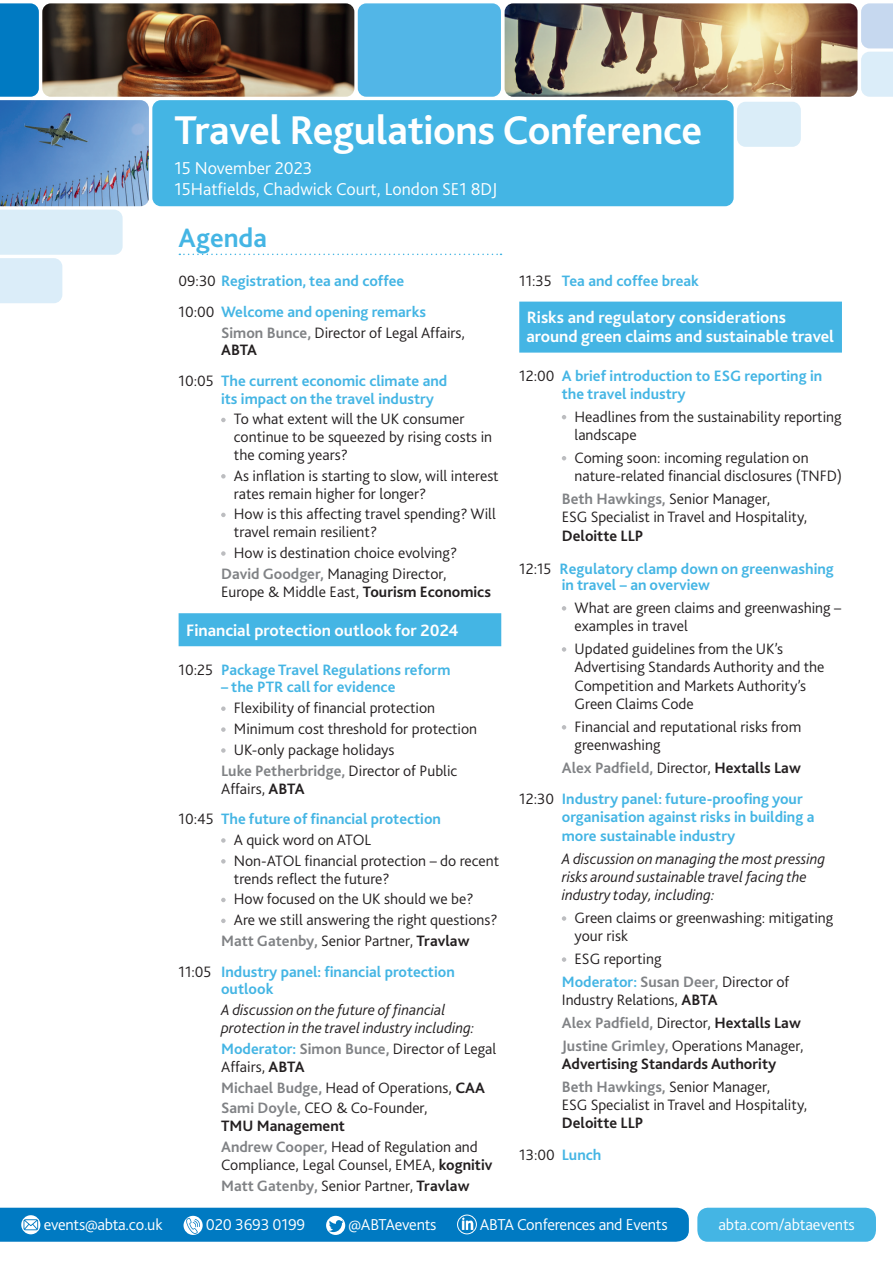
<style>
.page{position:relative;width:893px;height:1263px;background:#fff}
.page>*{position:absolute;margin:0;border:0;box-sizing:border-box;transform-origin:0 0}
.t1{font:700 42px "Bliss 2";letter-spacing:-.01em;color:#fff}
.t2{font:700 27.75px "Bliss 2";color:#44b5e4}
.t3{font:300 18px/21px "Bliss 2";color:#fff}
.t4{font:700 17.25px/20px "Bliss 2";color:#fff}
.t5{font:300 16.5px "Bliss 2";letter-spacing:-.015em;color:#fff}
.t6{font:300 15.75px/18.5px "Bliss 2";color:#231f20}
.t7{font:700 15.75px/30.5px "Bliss 2";color:#44b5e4}
.t8{font:italic 300 15.75px/18.5px "Bliss 2";color:#231f20}
.t9{font:700 15.75px/22.6px "Bliss 2";color:#231f20}
.t10{font:700 15.75px "Bliss 2";color:#808285}
.s1{font-weight:300;color:#231f20}
.s2{font-weight:700;color:#808285}
.s3{font-weight:700}
.s4{color:#231f20}
.s5{font-weight:700;color:#44b5e4}
.s6{color:#808285}
.s7{font-weight:300}
.s8{color:#44b5e4}
</style>
<div class="page">
<div style="left:358px;top:3px;width:143px;height:94px;background:#52b6e7;border-radius:9px"></div>
<div style="left:152px;top:100px;width:582px;height:106px;background:#44b5e4;border-radius:9px"></div>
<img style="left:505px;top:3px;width:352px;height:94px">
<svg style="left:179px;top:254px;width:322px;height:1px"></svg>
<svg style="left:861px;top:3px;width:32px;height:94px;background:#d3e4f4"></svg>
<div style="left:737px;top:102px;width:64px;height:45px;background:#daedf8;border-radius:9px"></div>
<img style="left:149px;top:3px;width:205px;height:94px">
<svg style="left:0;top:3px;width:149px;height:300px"></svg>
<img style="left:0;top:100px;width:149px;height:106px">
<div style="left:179px;top:613px;width:322px;height:33px;background:#44b5e4"></div>
<svg style="left:221px;top:418px;width:5px;height:4px"></svg>
<svg style="left:221px;top:474px;width:5px;height:5px"></svg>
<svg style="left:221px;top:513px;width:5px;height:4px"></svg>
<svg style="left:221px;top:551px;width:5px;height:5px"></svg>
<svg style="left:221px;top:706px;width:5px;height:5px"></svg>
<svg style="left:221px;top:727px;width:5px;height:5px"></svg>
<svg style="left:221px;top:748px;width:5px;height:5px"></svg>
<svg style="left:221px;top:838px;width:5px;height:5px"></svg>
<svg style="left:221px;top:859px;width:5px;height:5px"></svg>
<svg style="left:221px;top:898px;width:5px;height:4px"></svg>
<svg style="left:221px;top:919px;width:5px;height:4px"></svg>
<div style="left:519px;top:302px;width:323px;height:51px;background:#44b5e4"></div>
<svg style="left:562px;top:415px;width:4px;height:4px"></svg>
<svg style="left:562px;top:456px;width:4px;height:4px"></svg>
<svg style="left:562px;top:606px;width:4px;height:5px"></svg>
<svg style="left:562px;top:647px;width:4px;height:5px"></svg>
<svg style="left:562px;top:725px;width:4px;height:4px"></svg>
<svg style="left:562px;top:916px;width:4px;height:5px"></svg>
<svg style="left:562px;top:957px;width:4px;height:5px"></svg>
<div style="left:697px;top:1208px;width:179px;height:34px;background:#44b5e4"></div>
<svg style="left:0;top:1208px;width:689px;height:34px;background:#097ec4"></svg>
<img style="left:457px;top:1215px;width:20px;height:19px;border-radius:10px">
<div style="left:457px;top:1215px;width:20px;height:19px;border:1px solid #fff;border-radius:50%"></div>
<h1 class="t1" style="left:174px;top:104px;width:529px">Travel Regulations Conference</h1>
<p class="t3" style="left:174px;top:157px;width:325px">15 November 2023<br>15Hatfields, Chadwick Court, London SE1 8DJ</p>
<h2 class="t2" style="left:179px;top:220px;width:90px">Agenda</h2>
<p class="t7" style="left:179px;top:265px;width:249px"><span class="s1">09:30</span> Registration, tea and coffee<br><span class="s1">10:00</span> Welcome and opening remarks</p>
<p class="t6" style="left:221px;top:323px;width:245px;line-height:17.7px"><span class="s2">Simon Bunce,</span> Director of Legal Affairs,<br><span class="s3">ABTA</span></p>
<p class="t7" style="left:221px;top:371px;width:228px;line-height:17.7px;text-indent:-43px"><span class="s1">10:05</span> The current economic climate and its impact on the travel industry</p>
<p class="t6" style="left:234px;top:410px;width:260px;line-height:17.7px">To what extent will the UK consumer continue to be squeezed by rising costs in the coming years?</p>
<p class="t6" style="left:234px;top:466px;width:266px;line-height:17.7px">As inflation is starting to slow, will interest rates remain higher for longer?</p>
<p class="t6" style="left:234px;top:505px;width:264px;line-height:17.7px">How is this affecting travel spending? Will travel remain resilient?</p>
<p class="t6" style="left:221px;top:542px;width:238px;line-height:20.9px;text-indent:13px">How is destination choice evolving?<br><span class="s2">David Goodger,</span> Managing Director,</p>
<p class="t6" style="left:221px;top:582px;width:271px">Europe &amp; Middle East, <span class="s3">Tourism Economics</span></p>
<p class="t4" style="left:186px;top:619px;width:274px">Financial protection outlook for 2024</p>
<p class="t7" style="left:179px;top:654px;width:273px"><span class="s1">10:25</span> Package Travel Regulations reform</p>
<p class="t7" style="left:221px;top:671px;width:176px">– the PTR call for evidence</p>
<p class="t6" style="left:234px;top:698px;width:203px">Flexibility of financial protection</p>
<p class="t6" style="left:234px;top:719px;width:245px">Minimum cost threshold for protection</p>
<p class="t6" style="left:234px;top:740px;width:162px">UK-only package holidays</p>
<p class="t10" style="left:221px;top:761px;width:238px">Luke Petherbridge, <span class="s1">Director of Public</span></p>
<p class="t7" style="left:179px;top:773px;width:264px;text-indent:43px"><span class="s1">Affairs,</span> <span class="s4">ABTA<br></span><span class="s1">10:45</span> The future of financial protection</p>
<p class="t6" style="left:234px;top:829px;width:267px;line-height:20.9px">A quick word on ATOL<br>Non-ATOL financial protection – do recent</p>
<p class="t6" style="left:234px;top:869px;width:157px">trends reflect the future?</p>
<p class="t6" style="left:234px;top:890px;width:241px">How focused on the UK should we be?</p>
<p class="t6" style="left:234px;top:910px;width:265px">Are we still answering the right questions?</p>
<p class="t6" style="left:221px;top:931px;width:250px"><span class="s2">Matt Gatenby,</span> Senior Partner, <span class="s3">Travlaw</span></p>
<p class="t7" style="left:221px;top:962px;width:235px;line-height:17.7px;text-indent:-43px"><span class="s1">11:05</span> Industry panel: financial protection outlook</p>
<p class="t8" style="left:221px;top:1001px;width:255px;line-height:17.7px">A discussion on the future of financial protection in the travel industry including:</p>
<p class="t6" style="left:221px;top:1039px;width:277px;line-height:17.7px"><span class="s5">Moderator:</span> <span class="s2">Simon Bunce,</span> Director of Legal<br>Affairs, <span class="s3">ABTA</span></p>
<p class="t6" style="left:221px;top:1076px;width:265px;line-height:20.9px"><span class="s2">Michael Budge,</span> Head of Operations, <span class="s3">CAA<br></span><span class="s2">Sami Doyle,</span> CEO &amp; Co-Founder,</p>
<p class="t6" style="left:221px;top:1115px;width:258px;line-height:20.9px"><span class="s3">TMU Management<br></span><span class="s2">Andrew Cooper,</span> Head of Regulation and</p>
<p class="t6" style="left:221px;top:1154px;width:273px;line-height:20.9px">Compliance, Legal Counsel, EMEA, <span class="s3">kognitiv<br></span><span class="s2">Matt Gatenby,</span> Senior Partner, <span class="s3">Travlaw</span></p>
<p class="t7" style="left:519px;top:265px;width:181px"><span class="s1">11:35</span> Tea and coffee break</p>
<p class="t4" style="left:527px;top:306px;width:309px">Risks and regulatory considerations around green claims and sustainable travel</p>
<p class="t7" style="left:562px;top:366px;width:262px;line-height:18.5px;text-indent:-43px"><span class="s1">12:00</span> A brief introduction to ESG reporting in the travel industry</p>
<p class="t6" style="left:575px;top:407px;width:269px">Headlines from the sustainability reporting landscape</p>
<p class="t6" style="left:575px;top:448px;width:269px">Coming soon: incoming regulation on nature-related financial disclosures (TNFD)</p>
<p class="t6" style="left:562px;top:489px;width:247px"><span class="s2">Beth Hawkings,</span> Senior Manager,<br>ESG Specialist in Travel and Hospitality,</p>
<p class="t7" style="left:519px;top:518px;width:316px;line-height:33.3px;text-indent:43px"><span class="s4">Deloitte LLP<br></span><span class="s1">12:15</span> Regulatory clamp down on greenwashing</p>
<p class="t7" style="left:562px;top:569px;width:150px">in travel – an overview</p>
<p class="t6" style="left:575px;top:598px;width:268px">What are green claims and greenwashing – examples in travel</p>
<p class="t6" style="left:575px;top:639px;width:251px">Updated guidelines from the UK’s<br>Advertising Standards Authority and the<br>Competition and Markets Authority’s<br>Green Claims Code</p>
<p class="t6" style="left:575px;top:717px;width:228px">Financial and reputational risks from greenwashing</p>
<p class="t7" style="left:519px;top:752px;width:285px;line-height:31.2px;text-align:right"><span class="s6">Alex Padfield,</span> <span class="s1">Director,</span> <span class="s4">Hextalls Law<br></span><span class="s1">12:30</span> Industry panel: future-proofing your</p>
<p class="t7" style="left:562px;top:808px;width:254px;line-height:18.5px">organisation against risks in building a more sustainable industry</p>
<p class="t8" style="left:562px;top:849px;width:265px">A discussion on managing the most pressing risks around sustainable travel facing the industry today, including:</p>
<p class="t6" style="left:575px;top:908px;width:260px">Green claims or greenwashing: mitigating your risk</p>
<p class="t6" style="left:562px;top:947px;width:229px;line-height:22.6px;text-indent:13px">ESG reporting<br><span class="s5">Moderator:</span> <span class="s2">Susan Deer,</span> Director of</p>
<p class="t6" style="left:562px;top:988px;width:243px;line-height:22.6px">Industry Relations, <span class="s3">ABTA<br></span><span class="s2">Alex Padfield,</span> Director, <span class="s3">Hextalls Law<br></span><span class="s2">Justine Grimley,</span> Operations Manager,</p>
<p class="t9" style="left:562px;top:1052px;width:216px">Advertising Standards Authority<br><span class="s6">Beth Hawkings,</span> <span class="s7">Senior Manager,</span></p>
<p class="t6" style="left:562px;top:1095px;width:247px">ESG Specialist in Travel and Hospitality,</p>
<p class="t9" style="left:519px;top:1107px;width:126px;line-height:31.2px;text-indent:43px">Deloitte LLP<br><span class="s7">13:00</span> <span class="s8">Lunch</span></p>
<p class="t5" style="left:44px;top:1215px;width:120px">events@abta.co.uk</p>
<p class="t5" style="left:206px;top:1215px;width:101px">020 3693 0199</p>
<p class="t5" style="left:348px;top:1215px;width:90px">@ABTAevents</p>
<p class="t5" style="left:480px;top:1215px;width:189px">ABTA Conferences and Events</p>
<p class="t5" style="left:718px;top:1215px;width:138px">abta.com/abtaevents</p>
</div>
